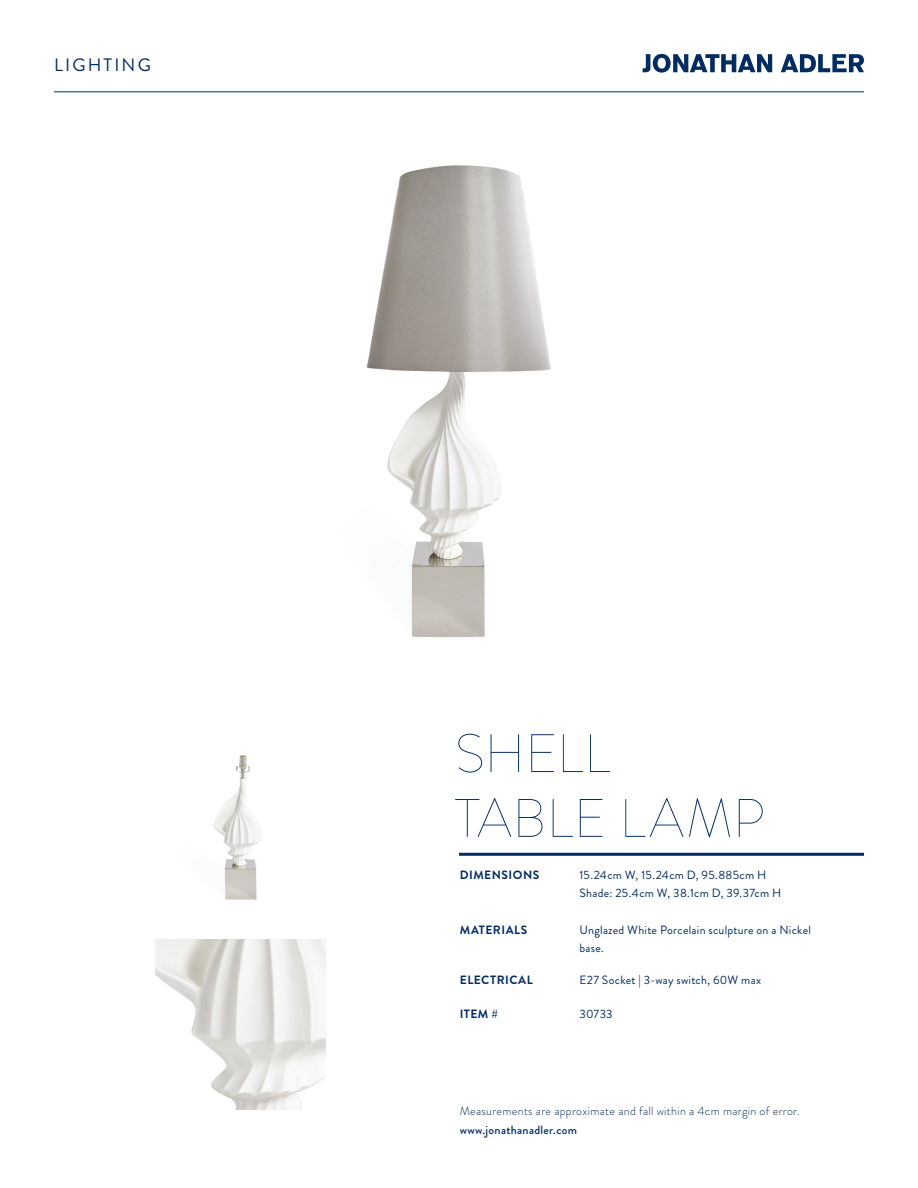
<style>
.page{position:relative;width:918px;height:1188px;background:#fff}
.page>*{position:absolute;margin:0;border:0;box-sizing:border-box;transform-origin:0 0}
.t1{font:100 54px/64.8px "Brandon Grotesque";letter-spacing:.01em;color:#002c62}
.t2{font:18px "Brandon Grotesque";letter-spacing:.12em;color:#002c62}
.t3{font:12px/18px "Brandon Grotesque";letter-spacing:.02em;color:#002c62}
.t4{font:300 12px "Brandon Grotesque";letter-spacing:.025em;color:#002c62}
.t5{font:700 12px "Brandon Grotesque";letter-spacing:.04em;color:#002c62}
.t6{font:500 12px "Brandon Grotesque";letter-spacing:.025em;color:#002c62}
</style>
<div class="page">
<hr style="left:459px;top:853px;width:405px;height:3px;background:#002c62">
<svg style="left:643px;top:54px;width:129px;height:19px"></svg>
<svg style="left:781px;top:54px;width:83px;height:18px"></svg>
<hr style="left:54px;top:92px;width:810px;height:1px;background:#002c62">
<img style="left:366px;top:165px;width:186px;height:473px">
<img style="left:214px;top:755px;width:48px;height:145px">
<img style="left:156px;top:940px;width:170px;height:170px">
<h2 class="t2" style="left:54px;top:53px;width:98px">LIGHTING</h2>
<h1 class="t1" style="left:455px;top:721px;width:312px">SHELL<br>TABLE LAMP</h1>
<p class="t5" style="left:460px;top:867px;width:81px">DIMENSIONS</p>
<p class="t5" style="left:460px;top:922px;width:69px">MATERIALS</p>
<p class="t5" style="left:460px;top:972px;width:75px">ELECTRICAL</p>
<p class="t5" style="left:460px;top:1006px;width:40px">ITEM #</p>
<p class="t3" style="left:579px;top:866px;width:203px">15.24cm W, 15.24cm D, 95.885cm H<br>Shade: 25.4cm W, 38.1cm D, 39.37cm H</p>
<p class="t3" style="left:579px;top:921px;width:233px">Unglazed White Porcelain sculpture on a Nickel base.</p>
<p class="t3" style="left:579px;top:972px;width:183px">E27 Socket | 3-way switch, 60W max</p>
<p class="t3" style="left:579px;top:1005px;width:35px">30733</p>
<p class="t4" style="left:460px;top:1102px;width:342px">Measurements are approximate and fall within a 4cm margin of error.</p>
<p class="t6" style="left:460px;top:1122px;width:119px">www.jonathanadler.com</p>
</div>
